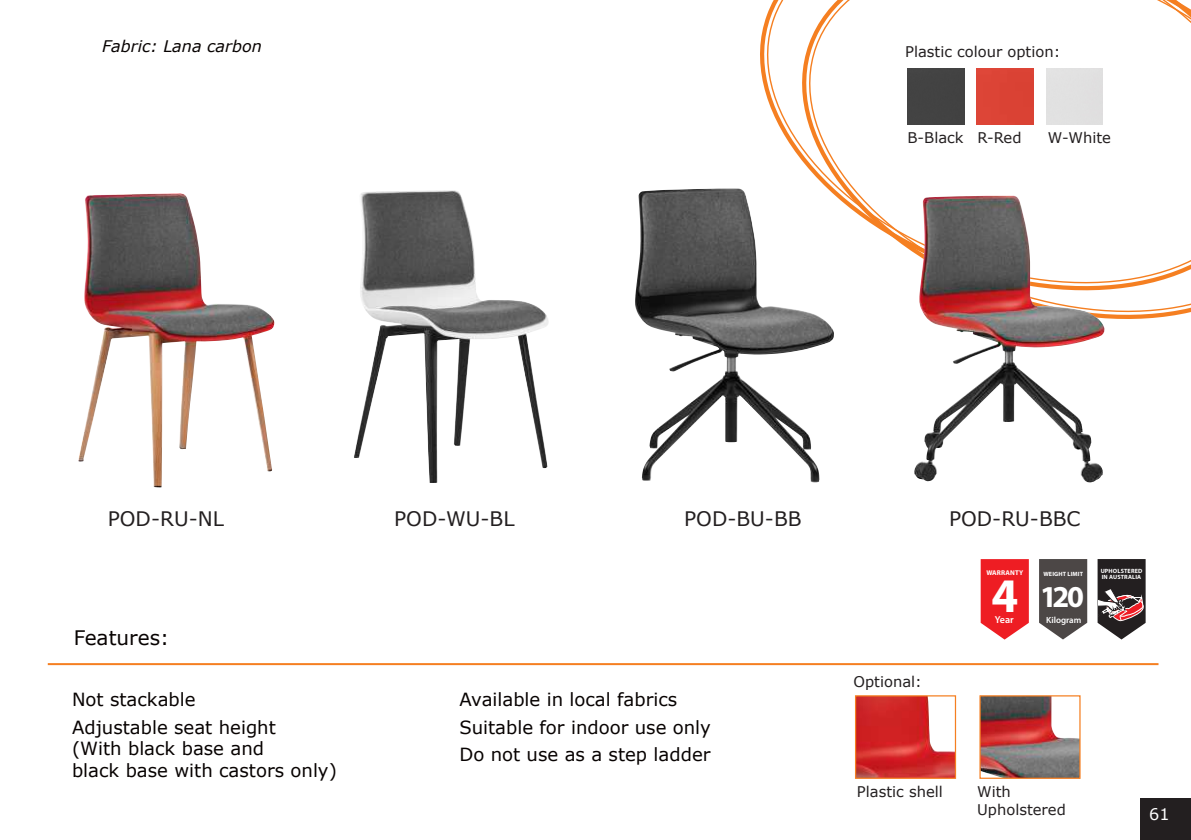
<style>
.page{position:relative;width:1191px;height:840px;background:#fff}
.page>*{position:absolute;margin:0;border:0;box-sizing:border-box;transform-origin:0 0}
.t1{font:700 48.4px "Myriad Pro";color:#fff}
.t2{font:700 30.4px "Myriad Pro";color:#fff}
.t3{font:20px "Verdana";color:#231f20}
.t4{font:20px "Verdana";color:#080302}
.t5{font:18.2px/27.4px "Verdana";color:#080302}
.t6{font:italic 16px "Verdana";color:#080302}
.t7{font:16px "Verdana";color:#fff}
.t8{font:14.8px/17.6px "Verdana";color:#231f20}
.t9{font:600 10.2px "Myriad Pro";color:#fff}
.t10{font:600 9px "Myriad Pro";color:#fff}
.t11{font:700 7px "Myriad Pro";letter-spacing:.02em;color:#fff}
.t12{font:700 6.2px/5.8px "Myriad Pro";letter-spacing:.02em;color:#fff}
</style>
<div class="page">
<div style="left:1140px;top:797px;width:51px;height:42px;background:#231f20"></div>
<svg style="left:819px;top:314px;width:362px;height:22px"></svg>
<svg style="left:760px;top:0;width:431px;height:307px"></svg>
<svg style="left:1097px;top:559px;width:48px;height:80px;background:#5d4f50"></svg>
<hr style="left:48px;top:662px;width:1110px;height:2px;background:#f57f21">
<img style="left:78px;top:193px;width:196px;height:294px">
<img style="left:914px;top:196px;width:170px;height:285px">
<img style="left:354px;top:190px;width:195px;height:292px">
<img style="left:635px;top:188px;width:184px;height:294px">
<svg style="left:980px;top:559px;width:48px;height:80px;background:#ef353b"></svg>
<svg style="left:1039px;top:559px;width:48px;height:80px;background:#5d5958"></svg>
<div style="left:907px;top:68px;width:57px;height:57px;background:#424242"></div>
<div style="left:976px;top:68px;width:57px;height:57px;background:#db4335"></div>
<div style="left:1046px;top:68px;width:56px;height:57px;background:#e1e1e1"></div>
<img style="left:981px;top:696px;width:97px;height:80px">
<div style="left:979px;top:694px;width:101px;height:84px;border:1px solid #f57f21"></div>
<img style="left:857px;top:696px;width:97px;height:80px">
<div style="left:855px;top:694px;width:101px;height:84px;border:1px solid #f57f21"></div>
<p class="t6" style="left:102px;top:35px;width:161px">Fabric: Lana carbon</p>
<p class="t8" style="left:905px;top:42px;width:157px">Plastic colour option:</p>
<p class="t8" style="left:907px;top:129px;width:116px">B-Black R-Red</p>
<p class="t8" style="left:1048px;top:129px;width:64px">W-White</p>
<p class="t3" style="left:108px;top:505px;width:118px">POD-RU-NL</p>
<p class="t3" style="left:394px;top:505px;width:122px">POD-WU-BL</p>
<p class="t3" style="left:684px;top:505px;width:119px">POD-BU-BB</p>
<p class="t3" style="left:949px;top:505px;width:133px">POD-RU-BBC</p>
<p class="t4" style="left:74px;top:624px;width:97px">Features:</p>
<p class="t5" style="left:72px;top:685px;width:205px">Not stackable<br>Adjustable seat height</p>
<p class="t5" style="left:72px;top:737px;width:266px;line-height:21.8px">(With black base and<br>black base with castors only)</p>
<p class="t5" style="left:459px;top:685px;width:253px">Available in local fabrics<br>Suitable for indoor use only<br>Do not use as a step ladder</p>
<p class="t8" style="left:853px;top:672px;width:70px">Optional:</p>
<p class="t11" style="left:986px;top:568px;width:38px">WARRANTY</p>
<h1 class="t1" style="left:991px;top:563px;width:28px">4</h1>
<p class="t9" style="left:995px;top:613px;width:20px">Year</p>
<p class="t12" style="left:1043px;top:570px;width:41px">WEIGHT LIMIT</p>
<h2 class="t2" style="left:1040px;top:577px;width:46px">120</h2>
<p class="t10" style="left:1046px;top:614px;width:37px">Kilogram</p>
<p class="t8" style="left:857px;top:782px;width:87px">Plastic shell</p>
<p class="t8" style="left:977px;top:782px;width:90px">With<br>Upholstered</p>
<p class="t12" style="left:1100px;top:567px;width:43px">UPHOLSTERED<br>IN AUSTRALIA</p>
<p class="t7" style="left:1149px;top:802px;width:22px">61</p>
</div>
